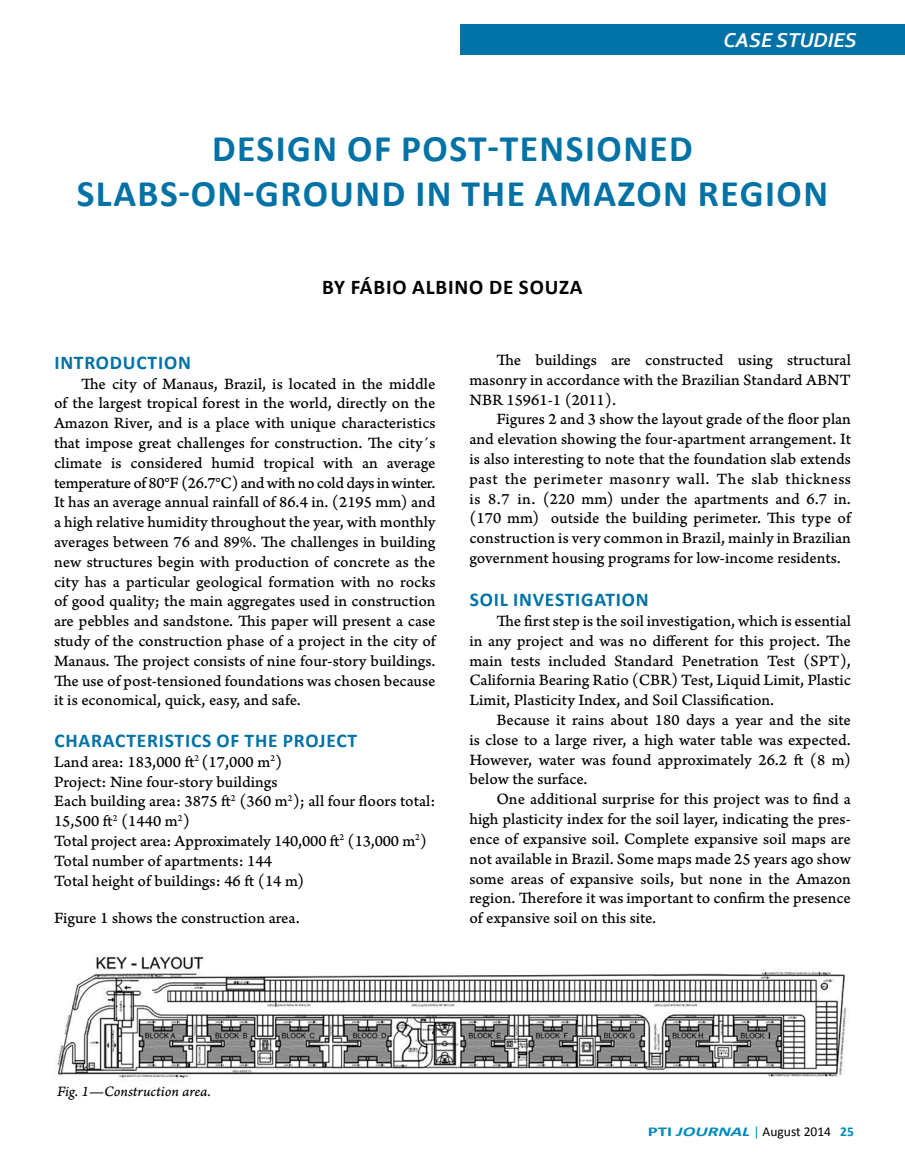
<style>
.page{position:relative;width:905px;height:1175px;background:#fff}
.page>*{position:absolute;margin:0;border:0;box-sizing:border-box;transform-origin:0 0}
.t1{font:700 37.5px/45px "Calibri";letter-spacing:.04em;color:#0072a5;text-align:center}
.t2{font:700 21px "Calibri";letter-spacing:.04em;color:#000}
.t3{font:italic 700 21px "Corbel";color:#fff}
.t4{font:700 19.5px "Calibri";letter-spacing:.04em;color:#0072a5}
.t5{font:16.5px/19.8px "Arno Pro Caption";color:#000;text-align:justify}
.t6{font:15px "Arno Pro Italic Caption";letter-spacing:-.005em;color:#000}
.t7{font:13.5px "Calibri";color:#000}
.s1{font-weight:700;color:#008abb}
.s2{font-weight:700;font-style:italic;color:#008abb}
.s3{color:#008abb}
</style>
<div class="page">
<div style="left:460px;top:24px;width:444px;height:30px;background:#0072a5"></div>
<img style="left:57px;top:954px;width:790px;height:126px">
<p class="t3" style="left:723px;top:27px;width:135px">CASE STUDIES</p>
<h1 class="t1" style="left:77px;top:126px;width:752px">DESIGN OF POST-TENSIONED<br>SLABS-ON-GROUND IN THE AMAZON REGION</h1>
<p class="t2" style="left:322px;top:274px;width:262px">BY FÁBIO ALBINO DE SOUZA</p>
<p class="t4" style="left:54px;top:350px;width:138px">INTRODUCTION</p>
<p class="t5" style="left:54px;top:374px;width:383px;text-indent:27px">The city of Manaus, Brazil, is located in the middle of the largest tropical forest in the world, directly on the Amazon River, and is a place with unique characteristics that impose great challenges for construction. The city´s climate is considered humid tropical with an average temperature of 80°F (26.7°C) and with no cold days in winter.<br>It has an average annual rainfall of 86.4 in. (2195 mm) and a high relative humidity throughout the year, with monthly averages between 76 and 89%. The challenges in building new structures begin with production of concrete as the city has a particular geological formation with no rocks of good quality; the main aggregates used in construction are pebbles and sandstone. This paper will present a case study of the construction phase of a project in the city of Manaus. The project consists of nine four-story buildings.<br>The use of post-tensioned foundations was chosen because it is economical, quick, easy, and safe.</p>
<p class="t4" style="left:54px;top:728px;width:304px">CHARACTERISTICS OF THE PROJECT</p>
<p class="t5" style="left:54px;top:752px;width:383px;text-align:left">Land area: 183,000 ft<sup>2</sup> (17,000 m<sup>2</sup>)<br>Project: Nine four-story buildings<br>Each building area: 3875 ft<sup>2</sup> (360 m<sup>2</sup>); all four floors total:<br>15,500 ft<sup>2</sup> (1440 m<sup>2</sup>)<br>Total project area: Approximately 140,000 ft<sup>2</sup> (13,000 m<sup>2</sup>)<br>Total number of apartments: 144<br>Total height of buildings: 46 ft (14 m)</p>
<p class="t5" style="left:54px;top:909px;width:247px">Figure 1 shows the construction area.</p>
<p class="t5" style="left:469px;top:351px;width:383px;text-indent:27px">The buildings are constructed using structural masonry in accordance with the Brazilian Standard ABNT NBR 15961-1 (2011).</p>
<p class="t5" style="left:469px;top:410px;width:383px;text-indent:27px">Figures 2 and 3 show the layout grade of the floor plan and elevation showing the four-apartment arrangement. It is also interesting to note that the foundation slab extends past the perimeter masonry wall. The slab thickness is 8.7 in. (220 mm) under the apartments and 6.7 in. (170 mm) outside the building perimeter. This type of construction is very common in Brazil, mainly in Brazilian government housing programs for low-income residents.</p>
<p class="t4" style="left:470px;top:587px;width:180px">SOIL INVESTIGATION</p>
<p class="t5" style="left:469px;top:612px;width:383px;text-indent:27px">The first step is the soil investigation, which is essential in any project and was no different for this project. The main tests included Standard Penetration Test (SPT), California Bearing Ratio (CBR) Test, Liquid Limit, Plastic Limit, Plasticity Index, and Soil Classification.</p>
<p class="t5" style="left:469px;top:711px;width:383px;text-indent:27px">Because it rains about 180 days a year and the site is close to a large river, a high water table was expected.<br>However, water was found approximately 26.2 ft (8 m) below the surface.</p>
<p class="t5" style="left:469px;top:790px;width:383px;text-indent:27px">One additional surprise for this project was to find a high plasticity index for the soil layer, indicating the pres&shy;ence of expansive soil. Complete expansive soil maps are not available in Brazil. Some maps made 25 years ago show some areas of expansive soils, but none in the Amazon region. Therefore it was important to confirm the presence of expansive soil on this site.</p>
<p class="t6" style="left:57px;top:1082px;width:155px">Fig. 1—Construction area.</p>
<p class="t7" style="left:648px;top:1122px;width:207px"><span class="s1">PTI</span> <span class="s2">JOURNAL</span> <span class="s3">|</span> August 2014 <span class="s1">25</span></p>
</div>
